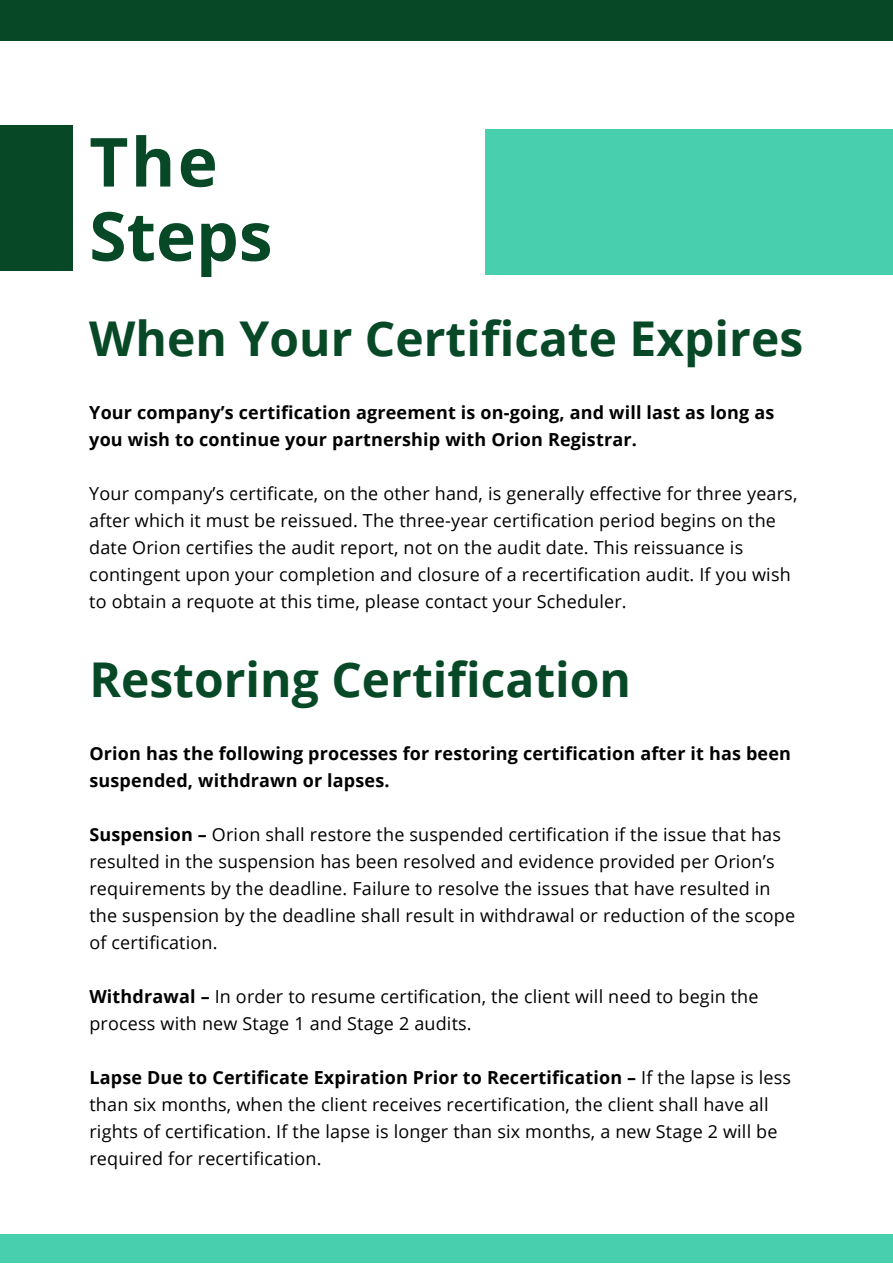
<style>
.page{position:relative;width:893px;height:1264px;background:#fff}
.page>*{position:absolute;margin:0;border:0;box-sizing:border-box;transform-origin:0 0}
.t1{font:700 67.65px/74.2px "Open Sans";color:#074927}
.t2{font:700 48px "Open Sans";color:#074927}
.t3{font:18px/27px "Open Sans";letter-spacing:.01em;color:#000}
.t4{font:700 18px/27px "Open Sans";letter-spacing:.01em;color:#000}
.s1{font-weight:700}
</style>
<div class="page">
<div style="left:0;top:1234px;width:892px;height:28px;background:#48cfae"></div>
<div style="left:0;top:0;width:892px;height:40px;background:#074927"></div>
<div style="left:485px;top:130px;width:407px;height:145px;background:#48cfae"></div>
<div style="left:0;top:125px;width:72px;height:145px;background:#074927"></div>
<h1 class="t1" style="left:89px;top:123px;width:185px">The<br>Steps</h1>
<h2 class="t2" style="left:89px;top:304px;width:715px">When Your Certificate Expires</h2>
<p class="t4" style="left:89px;top:398px;width:686px">Your company’s certification agreement is on-going, and will last as long as you wish to continue your partnership with Orion Registrar.</p>
<p class="t3" style="left:89px;top:479px;width:709px">Your company’s certificate, on the other hand, is generally effective for three years, after which it must be reissued. The three-year certification period begins on the date Orion certifies the audit report, not on the audit date. This reissuance is contingent upon your completion and closure of a recertification audit. If you wish to obtain a requote at this time, please contact your Scheduler.</p>
<h2 class="t2" style="left:89px;top:645px;width:543px">Restoring Certification</h2>
<p class="t4" style="left:89px;top:739px;width:703px">Orion has the following processes for restoring certification after it has been suspended, withdrawn or lapses.</p>
<p class="t3" style="left:89px;top:820px;width:707px"><span class="s1">Suspension –</span> Orion shall restore the suspended certification if the issue that has resulted in the suspension has been resolved and evidence provided per Orion’s requirements by the deadline. Failure to resolve the issues that have resulted in the suspension by the deadline shall result in withdrawal or reduction of the scope of certification.</p>
<p class="t3" style="left:89px;top:982px;width:670px"><span class="s1">Withdrawal –</span> In order to resume certification, the client will need to begin the process with new Stage 1 and Stage 2 audits.</p>
<p class="t3" style="left:89px;top:1063px;width:703px"><span class="s1">Lapse Due to Certificate Expiration Prior to Recertification –</span> If the lapse is less than six months, when the client receives recertification, the client shall have all rights of certification. If the lapse is longer than six months, a new Stage 2 will be required for recertification.</p>
</div>
